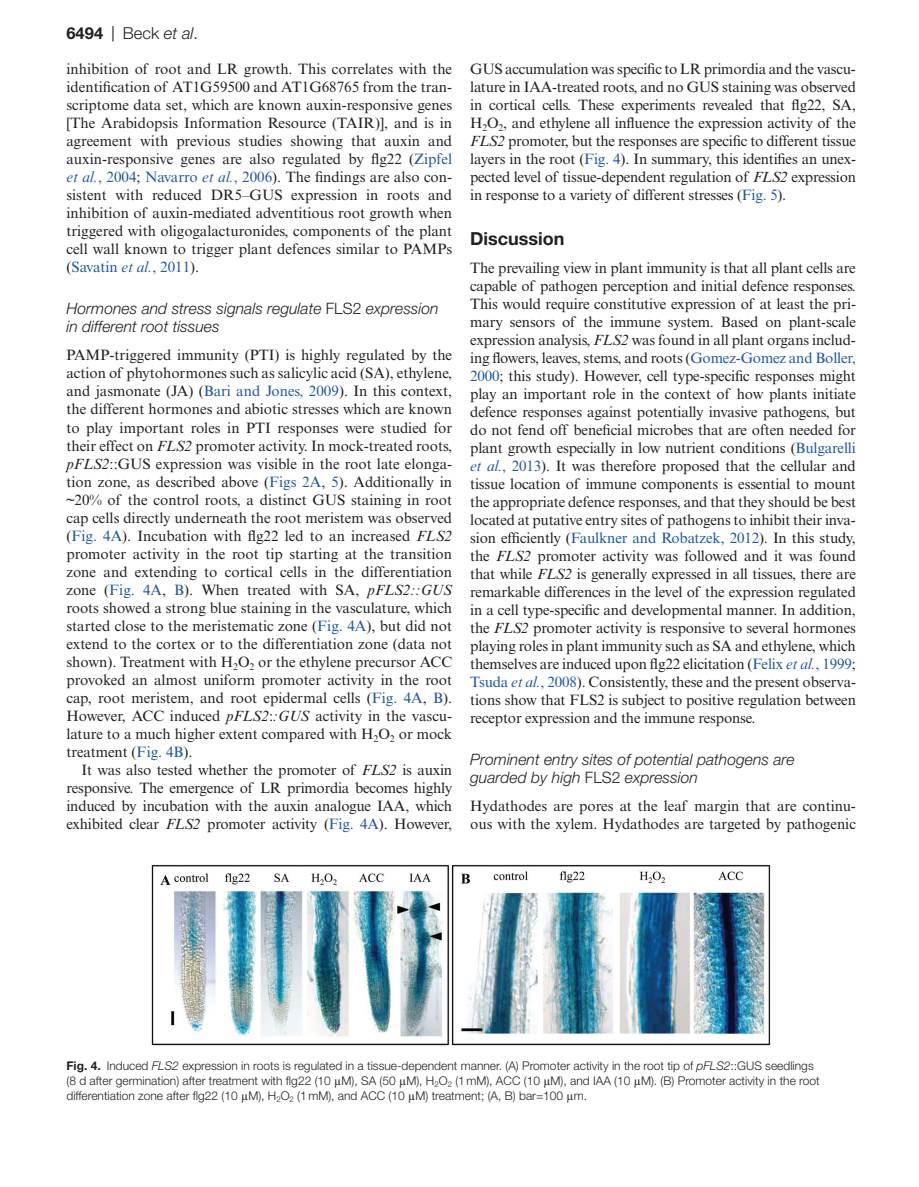
<style>
.page{position:relative;width:919px;height:1187px;background:#fff}
.page>*{position:absolute;margin:0;border:0;box-sizing:border-box;transform-origin:0 0}
.t1{font:700 18px "Helvetica Neue LT Std";color:#231f20}
.t2{font:300 16.5px "Helvetica Neue LT Std";color:#231f20}
.t3{font:italic 300 15.75px/18px "Helvetica Neue LT Std";color:#231f20}
.t4{font:15px/18px "Times New Roman MT Std";letter-spacing:-.01em;color:#231f20;text-align:justify}
.t5{font:300 12px/15px "Helvetica Neue LT Std";color:#231f20}
.s1{font-weight:700}
.s2{font-family:"Times New Roman MT Std";font-weight:400}
.s3{font-style:italic}
.s4{color:#1e56a6}
.s5{font-style:italic;color:#1e56a6}
.s6{font-style:normal}
.s7{font-family:"Gandhari Unicode";font-weight:400}
</style>
<div class="page">
<img style="left:152px;top:864px;width:618px;height:181px">
<p class="t2" style="left:66px;top:23px;width:133px"><span class="s1">6494</span> <span class="s2">|</span> Beck <span class="s3">et al</span>.</p>
<p class="t4" style="left:66px;top:60px;width:387px">inhibition of root and LR growth. This correlates with the identification of AT1G59500 and AT1G68765 from the tran&shy;scriptome data set, which are known auxin-responsive genes [The Arabidopsis Information Resource (TAIR)], and is in agreement with previous studies showing that auxin and auxin-responsive genes are also regulated by flg22 (<span class="s4">Zipfel </span><span class="s5">et al.</span><span class="s4">, 2004</span>; <span class="s4">Navarro</span> <span class="s5">et al.</span><span class="s4">, 2006</span>). The findings are also con&shy;sistent with reduced DR5–GUS expression in roots and inhibition of auxin-mediated adventitious root growth when triggered with oligogalacturonides, components of the plant cell wall known to trigger plant defences similar to PAMPs (<span class="s4">Savatin</span> <span class="s5">et al.</span><span class="s4">, 2011</span>).</p>
<p class="t3" style="left:66px;top:299px;width:373px">Hormones and stress signals regulate <span class="s6">FLS2</span> expression in different root tissues</p>
<p class="t4" style="left:66px;top:346px;width:387px">PAMP-triggered immunity (PTI) is highly regulated by the action of phytohormones such as salicylic acid (SA), ethylene, and jasmonate (JA) (<span class="s4">Bari and Jones, 2009</span>). In this context, the different hormones and abiotic stresses which are known to play important roles in PTI responses were studied for their effect on <span class="s3">FLS2</span> promoter activity. In mock-treated roots, <span class="s3">pFLS2</span>::GUS expression was visible in the root late elonga&shy;tion zone, as described above (<span class="s4">Figs 2A</span>, <span class="s4">5</span>). Additionally in ~20% of the control roots, a distinct GUS staining in root cap cells directly underneath the root meristem was observed (<span class="s4">Fig. 4A</span>). Incubation with flg22 led to an increased <span class="s3">FLS2 </span>promoter activity in the root tip starting at the transition zone and extending to cortical cells in the differentiation zone (<span class="s4">Fig. 4A</span>, <span class="s4">B</span>). When treated with SA, <span class="s3">pFLS2::GUS </span>roots showed a strong blue staining in the vasculature, which started close to the meristematic zone (<span class="s4">Fig. 4A</span>), but did not extend to the cortex or to the differentiation zone (data not shown). Treatment with H<sub>2</sub>O<sub>2</sub> or the ethylene precursor ACC provoked an almost uniform promoter activity in the root cap, root meristem, and root epidermal cells (<span class="s4">Fig. 4A</span>, <span class="s4">B</span>).<br>However, ACC induced <span class="s3">pFLS2</span>:<span class="s3">:GUS</span> activity in the vascu&shy;lature to a much higher extent compared with H<sub>2</sub>O<sub>2</sub> or mock treatment (<span class="s4">Fig. 4B</span>).</p>
<p class="t4" style="left:66px;top:760px;width:387px;text-indent:15px">It was also tested whether the promoter of <span class="s3">FLS2</span> is auxin responsive. The emergence of LR primordia becomes highly induced by incubation with the auxin analogue IAA, which exhibited clear <span class="s3">FLS2</span> promoter activity (<span class="s4">Fig. 4A</span>). However,</p>
<p class="t4" style="left:470px;top:60px;width:387px">GUS accumulation was specific to LR primordia and the vascu&shy;lature in IAA-treated roots, and no GUS staining was observed in cortical cells. These experiments revealed that flg22, SA, H<sub>2</sub>O<sub>2</sub>, and ethylene all influence the expression activity of the <span class="s3">FLS2</span> promoter, but the responses are specific to different tissue layers in the root (<span class="s4">Fig. 4</span>). In summary, this identifies an unex&shy;pected level of tissue-dependent regulation of <span class="s3">FLS2</span> expression in response to a variety of different stresses (<span class="s4">Fig. 5</span>).</p>
<p class="t1" style="left:470px;top:227px;width:96px">Discussion</p>
<p class="t4" style="left:470px;top:258px;width:387px">The prevailing view in plant immunity is that all plant cells are capable of pathogen perception and initial defence responses.<br>This would require constitutive expression of at least the pri&shy;mary sensors of the immune system. Based on plant-scale expression analysis, <span class="s3">FLS2</span> was found in all plant organs includ&shy;ing flowers, leaves, stems, and roots (<span class="s4">Gomez-Gomez and Boller, 2000</span>; this study). However, cell type-specific responses might play an important role in the context of how plants initiate defence responses against potentially invasive pathogens, but do not fend off beneficial microbes that are often needed for plant growth especially in low nutrient conditions (<span class="s4">Bulgarelli </span><span class="s5">et al.</span><span class="s4">, 2013</span>). It was therefore proposed that the cellular and tissue location of immune components is essential to mount the appropriate defence responses, and that they should be best located at putative entry sites of pathogens to inhibit their inva&shy;sion efficiently (<span class="s4">Faulkner and Robatzek, 2012</span>). In this study, the <span class="s3">FLS2</span> promoter activity was followed and it was found that while <span class="s3">FLS2</span> is generally expressed in all tissues, there are remarkable differences in the level of the expression regulated in a cell type-specific and developmental manner. In addition, the <span class="s3">FLS2</span> promoter activity is responsive to several hormones playing roles in plant immunity such as SA and ethylene, which themselves are induced upon flg22 elicitation (<span class="s4">Felix</span> <span class="s5">et al.</span><span class="s4">, 1999</span>; <span class="s4">Tsuda</span> <span class="s5">et al.</span><span class="s4">, 2008</span>). Consistently, these and the present observa&shy;tions show that FLS2 is subject to positive regulation between receptor expression and the immune response.</p>
<p class="t3" style="left:470px;top:750px;width:326px">Prominent entry sites of potential pathogens are guarded by high <span class="s6">FLS2</span> expression</p>
<p class="t4" style="left:470px;top:797px;width:387px">Hydathodes are pores at the leaf margin that are continu&shy;ous with the xylem. Hydathodes are targeted by pathogenic</p>
<p class="t5" style="left:66px;top:1057px;width:754px"><span class="s1">Fig. 4.</span> Induced <span class="s3">FLS2</span> expression in roots is regulated in a tissue-dependent manner. (A) Promoter activity in the root tip of <span class="s3">pFLS2</span>::GUS seedlings (8 d after germination) after treatment with flg22 (10 <span class="s7">μ</span>M), SA (50 <span class="s7">μ</span>M), H<sub>2</sub>O<sub>2</sub> (1mM), ACC (10 <span class="s7">μ</span>M), and IAA (10 <span class="s7">μ</span>M). (B) Promoter activity in the root differentiation zone after flg22 (10 <span class="s7">μ</span>M), H<sub>2</sub>O<sub>2</sub> (1mM), and ACC (10 <span class="s7">μ</span>M) treatment; (A, B) bar=100 <span class="s7">μ</span>m.</p>
</div>
